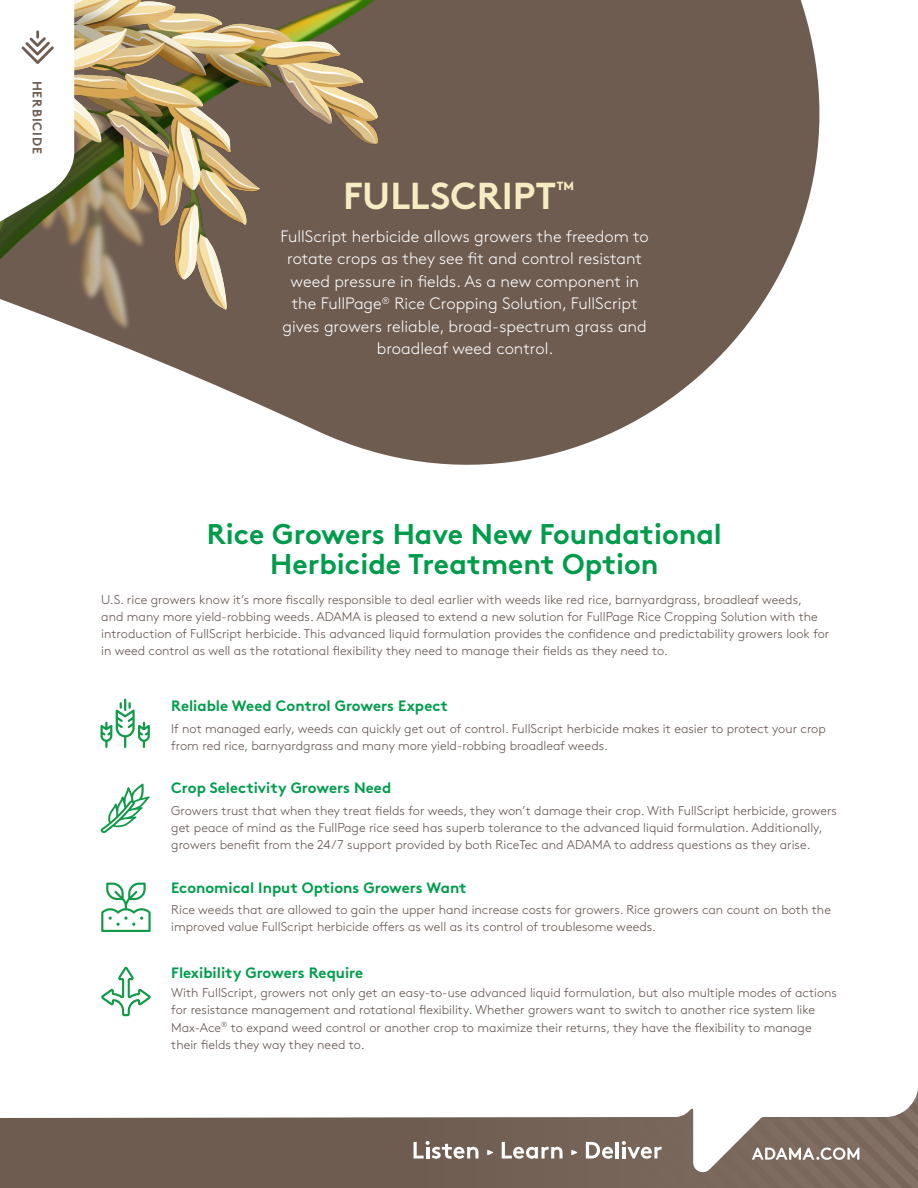
<style>
.page{position:relative;width:918px;height:1188px;background:#fff}
.page>*{position:absolute;margin:0;border:0;box-sizing:border-box;transform-origin:0 0}
.Product_Heading{font:700 37.5px "Brown Pro";letter-spacing:-.005em;color:#f6ecc1}
.Green_Subhead{font:700 28.5px/30px "Brown Pro";color:#009c4c;text-align:center}
.Intro_Description{font:300 16.5px/22.5px "Brown Pro";color:#fff;text-align:center}
.Green_Subhead-2{font:700 15px "Brown Pro";color:#009c4c}
.Green_alpha_List_cop{font:700 15px "Brown Pro";color:#009c4c}
.Green_alpha_List_cop-2{font:300 12.75px/17.2px "Brown Pro";color:#5f4f4a}
.Green_Two_Column_Bul{font:300 12.75px/17.2px "Brown Pro";color:#5f4f4a}
.Product_Category{font:700 12.75px "Brown Pro";letter-spacing:.07em;color:#6f5c51}
</style>
<div class="page">
<svg style="left:446px;top:0;width:374px;height:465px;fill:#6f5c51"></svg>
<img style="left:0;top:0;width:452px;height:464px">
<svg style="left:0;top:0;width:76px;height:230px"></svg>
<div style="left:0;top:1117px;width:622px;height:71px;background:#6f5c51"></div>
<svg style="left:414px;top:1141px;width:64px;height:18px"></svg>
<svg style="left:487px;top:1150px;width:6px;height:5px"></svg>
<svg style="left:571px;top:1150px;width:6px;height:5px"></svg>
<svg style="left:502px;top:1142px;width:61px;height:17px"></svg>
<svg style="left:586px;top:1142px;width:27px;height:17px"></svg>
<hr style="left:616px;top:1142px;width:3px;height:16px;background:#fff">
<svg style="left:622px;top:1090px;width:296px;height:98px"></svg>
<svg style="left:101px;top:784px;width:49px;height:49px"></svg>
<svg style="left:101px;top:967px;width:50px;height:49px"></svg>
<svg style="left:101px;top:883px;width:50px;height:49px"></svg>
<svg style="left:100px;top:699px;width:50px;height:49px"></svg>
<p class="Product_Category" style="left:48px;top:81px;width:75px;rotate:90deg">HERBICIDE</p>
<p class="Product_Heading" style="left:343px;top:166px;width:233px">FULLSCRIPT<sup>™</sup></p>
<p class="Intro_Description" style="left:281px;top:224px;width:370px">FullScript herbicide allows growers the freedom to rotate crops as they see fit and control resistant weed pressure in fields. As a new component in the FullPage<sup>®</sup> Rice Cropping Solution, FullScript gives growers reliable, broad-spectrum grass and broadleaf weed control.</p>
<p class="Green_Subhead" style="left:207px;top:516px;width:517px">Rice Growers Have New Foundational<br>Herbicide Treatment Option</p>
<p class="Green_Two_Column_Bul" style="left:101px;top:590px;width:730px">U.S. rice growers know it’s more fiscally responsible to deal earlier with weeds like red rice, barnyardgrass, broadleaf weeds,<br>and many more yield-robbing weeds. ADAMA is pleased to extend a new solution for FullPage Rice Cropping Solution with the introduction of FullScript herbicide. This advanced liquid formulation provides the confidence and predictability growers look for in weed control as well as the rotational flexibility they need to manage their fields as they need to.</p>
<p class="Green_Subhead-2" style="left:171px;top:694px;width:278px">Reliable Weed Control Growers Expect</p>
<p class="Green_alpha_List_cop-2" style="left:171px;top:719px;width:656px">If not managed early, weeds can quickly get out of control. FullScript herbicide makes it easier to protect your crop from red rice, barnyardgrass and many more yield-robbing broadleaf weeds.</p>
<p class="Green_Subhead-2" style="left:171px;top:776px;width:222px">Crop Selectivity Growers Need</p>
<p class="Green_alpha_List_cop-2" style="left:171px;top:801px;width:667px">Growers trust that when they treat fields for weeds, they won’t damage their crop. With FullScript herbicide, growers get peace of mind as the FullPage rice seed has superb tolerance to the advanced liquid formulation. Additionally, growers benefit from the 24/7 support provided by both RiceTec and ADAMA to address questions as they arise.</p>
<p class="Green_Subhead-2" style="left:171px;top:875px;width:297px">Economical Input Options Growers Want</p>
<p class="Green_alpha_List_cop-2" style="left:171px;top:900px;width:661px">Rice weeds that are allowed to gain the upper hand increase costs for growers. Rice growers can count on both the improved value FullScript herbicide offers as well as its control of troublesome weeds.</p>
<p class="Green_alpha_List_cop" style="left:171px;top:960px;width:193px">Flexibility Growers Require</p>
<p class="Green_alpha_List_cop-2" style="left:171px;top:983px;width:667px">With FullScript, growers not only get an easy-to-use advanced liquid formulation, but also multiple modes of actions for resistance management and rotational flexibility. Whether growers want to switch to another rice system like Max-Ace<sup>®</sup> to expand weed control or another crop to maximize their returns, they have the flexibility to manage their fields they way they need to.</p>
</div>
